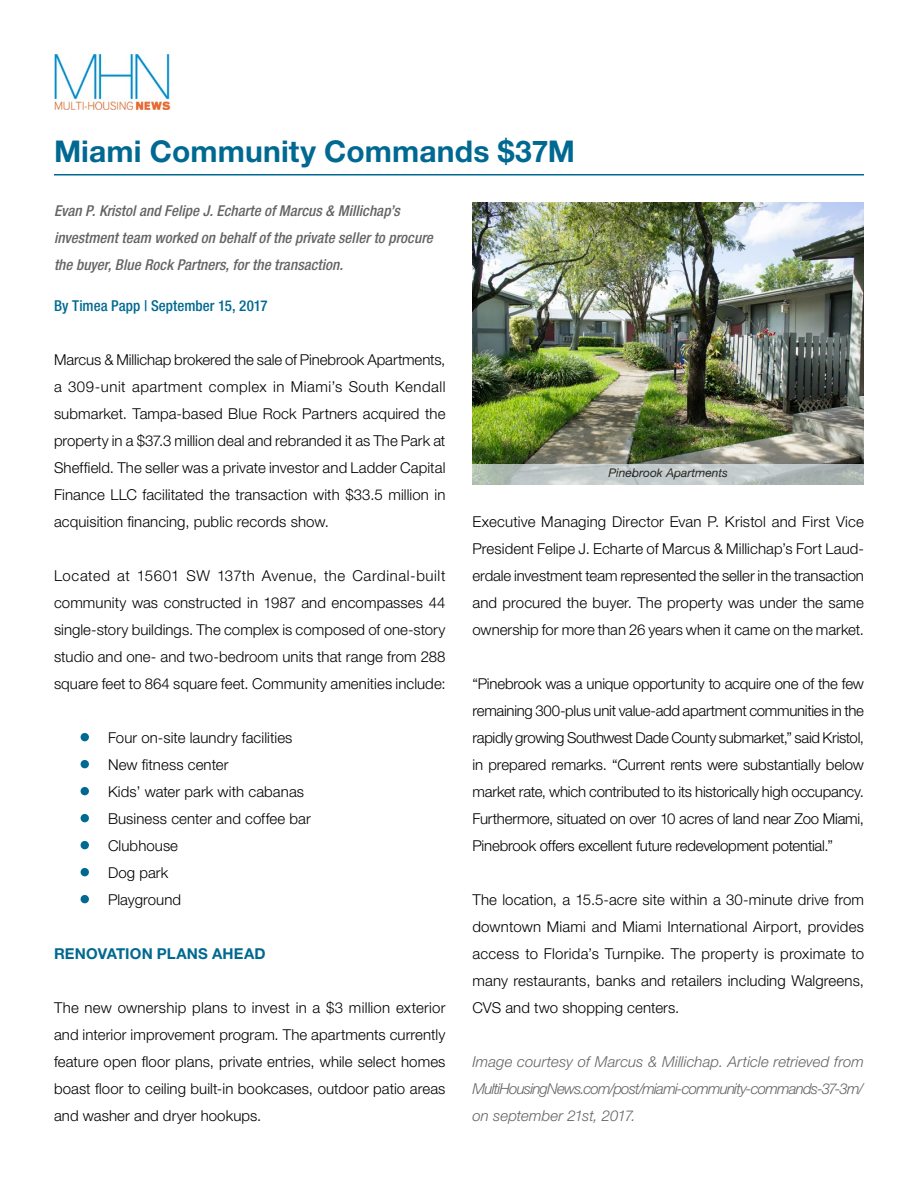
<style>
.page{position:relative;width:918px;height:1188px;background:#fff}
.page>*{position:absolute;margin:0;border:0;box-sizing:border-box;transform-origin:0 0}
.t1{font:700 30px "Helvetica Neue LT Std";letter-spacing:.005em;color:#006991}
.t2{font:300 15px/27px "Helvetica Neue LT Std";letter-spacing:.005em;color:#000;text-align:justify}
.t3{font:italic 500 condensed 15px/27px "Helvetica Neue LT Std";letter-spacing:.005em;color:#636466}
.t4{font:italic 300 15px/27px "Helvetica Neue LT Std";letter-spacing:-.05em;color:#636466;text-align:justify}
.t5{font:500 condensed 15px "Helvetica Neue LT Std";letter-spacing:.005em;color:#006991}
.t6{font:700 15px "Helvetica Neue LT Std";letter-spacing:.01em;color:#006991}
.t7{font:italic 12px "Helvetica Neue LT Std";color:#000}
.s1{color:#006991}
</style>
<div class="page">
<hr style="left:54px;top:174px;width:810px;height:2px;background:#006991">
<div style="left:81px;top:733px;width:8px;height:8px;border:3px solid #006991;border-radius:50%"></div>
<div style="left:81px;top:760px;width:8px;height:8px;border:3px solid #006991;border-radius:50%"></div>
<div style="left:81px;top:787px;width:8px;height:8px;border:3px solid #006991;border-radius:50%"></div>
<div style="left:81px;top:814px;width:8px;height:8px;border:3px solid #006991;border-radius:50%"></div>
<div style="left:81px;top:841px;width:8px;height:8px;border:3px solid #006991;border-radius:50%"></div>
<div style="left:81px;top:868px;width:8px;height:8px;border:3px solid #006991;border-radius:50%"></div>
<div style="left:81px;top:895px;width:8px;height:8px;border:3px solid #006991;border-radius:50%"></div>
<img style="left:472px;top:202px;width:392px;height:262px">
<img style="left:54px;top:54px;width:116px;height:56px">
<svg style="left:472px;top:464px;width:392px;height:20px;fill:#c1c8c9"></svg>
<h1 class="t1" style="left:54px;top:133px;width:522px">Miami Community Commands $37M</h1>
<p class="t3" style="left:54px;top:197px;width:380px">Evan P. Kristol and Felipe J. Echarte of Marcus &amp; Millichap’s investment team worked on behalf of the private seller to procure the buyer, Blue Rock Partners, for the transaction.</p>
<p class="t5" style="left:54px;top:296px;width:215px">By Timea Papp | September 15, 2017</p>
<p class="t2" style="left:54px;top:345px;width:393px">Marcus &amp; Millichap brokered the sale of Pinebrook Apartments, a 309-unit apartment complex in Miami’s South Kendall submarket. Tampa-based Blue Rock Partners acquired the property in a $37.3 million deal and rebranded it as The Park at Sheffield. The seller was a private investor and Ladder Capital Finance LLC facilitated the transaction with $33.5 million in acquisition financing, public records show.</p>
<p class="t2" style="left:54px;top:561px;width:393px">Located at 15601 SW 137th Avenue, the Cardinal-built community was constructed in 1987 and encompasses 44 single-story buildings. The complex is composed of one-story studio and one- and two-bedroom units that range from 288 square feet to 864 square feet. Community amenities include:</p>
<p class="t2" style="left:81px;top:723px;width:213px"><span class="s1">•</span> Four on-site laundry facilities</p>
<p class="t2" style="left:81px;top:750px;width:149px"><span class="s1">•</span> New fitness center</p>
<p class="t2" style="left:81px;top:777px;width:225px"><span class="s1">•</span> Kids’ water park with cabanas</p>
<p class="t2" style="left:81px;top:804px;width:231px"><span class="s1">•</span> Business center and coffee bar</p>
<p class="t2" style="left:81px;top:831px;width:99px"><span class="s1">•</span> Clubhouse</p>
<p class="t2" style="left:81px;top:858px;width:89px"><span class="s1">•</span> Dog park</p>
<p class="t2" style="left:81px;top:885px;width:102px"><span class="s1">•</span> Playground</p>
<p class="t6" style="left:54px;top:944px;width:213px">RENOVATION PLANS AHEAD</p>
<p class="t2" style="left:54px;top:993px;width:393px">The new ownership plans to invest in a $3 million exterior and interior improvement program. The apartments currently feature open floor plans, private entries, while select homes boast floor to ceiling built-in bookcases, outdoor patio areas and washer and dryer hookups.</p>
<p class="t7" style="left:608px;top:466px;width:121px">Pinebrook Apartments</p>
<p class="t2" style="left:472px;top:507px;width:393px">Executive Managing Director Evan P. Kristol and First Vice President Felipe J. Echarte of Marcus &amp; Millichap’s Fort Laud&shy;erdale investment team represented the seller in the transaction and procured the buyer. The property was under the same ownership for more than 26 years when it came on the market.</p>
<p class="t2" style="left:472px;top:669px;width:393px">“Pinebrook was a unique opportunity to acquire one of the few remaining 300-plus unit value-add apartment communities in the rapidly growing Southwest Dade County submarket,” said Kristol, in prepared remarks. “Current rents were substantially below market rate, which contributed to its historically high occupancy.<br>Furthermore, situated on over 10 acres of land near Zoo Miami, Pinebrook offers excellent future redevelopment potential.”</p>
<p class="t2" style="left:472px;top:885px;width:393px">The location, a 15.5-acre site within a 30-minute drive from downtown Miami and Miami International Airport, provides access to Florida’s Turnpike. The property is proximate to many restaurants, banks and retailers including Walgreens, CVS and two shopping centers.</p>
<p class="t4" style="left:472px;top:1047px;width:393px">Image courtesy of Marcus &amp; Millichap. Article retrieved from MultiHousingNews.com/post/miami-community-commands-37-3m/ on september 21st, 2017.</p>
</div>
